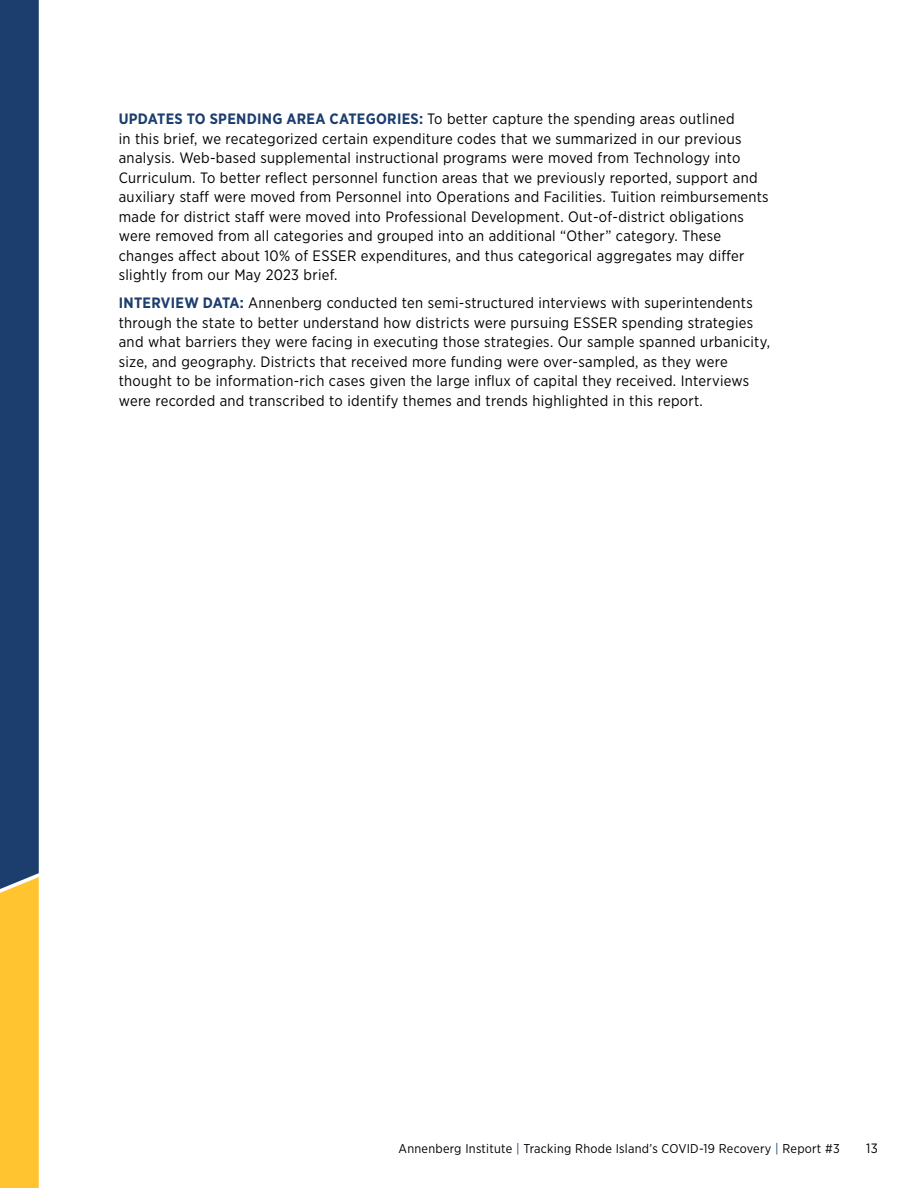
<style>
.page{position:relative;width:918px;height:1188px;background:#fff}
.page>*{position:absolute;margin:0;border:0;box-sizing:border-box;transform-origin:0 0}
.t1{font:15px/19.5px "Gotham Narrow";letter-spacing:.02em;color:#000}
.t2{font:13.5px "Gotham Narrow";color:#000}
.t3{font:12.75px "Gotham Narrow";letter-spacing:.02em;color:#000}
.s1{font-weight:700;color:#1b3e6f}
.s2{color:#1b3e6f}
</style>
<div class="page">
<svg style="left:0;top:0;width:39px;height:1188px;background:#566160"></svg>
<p class="t1" style="left:119px;top:109px;width:651px"><span class="s1">UPDATES TO SPENDING AREA CATEGORIES:</span> To better capture the spending areas outlined<br>in this brief, we recategorized certain expenditure codes that we summarized in our previous analysis. Web-based supplemental instructional programs were moved from Technology into Curriculum. To better reflect personnel function areas that we previously reported, support and auxiliary staff were moved from Personnel into Operations and Facilities. Tuition reimbursements made for district staff were moved into Professional Development. Out-of-district obligations were removed from all categories and grouped into an additional “Other” category. These changes affect about 10% of ESSER expenditures, and thus categorical aggregates may differ slightly from our May 2023 brief.</p>
<p class="t1" style="left:119px;top:293px;width:653px"><span class="s1">INTERVIEW DATA:</span> Annenberg conducted ten semi-structured interviews with superintendents through the state to better understand how districts were pursuing ESSER spending strategies and what barriers they were facing in executing those strategies. Our sample spanned urbanicity, size, and geography. Districts that received more funding were over-sampled, as they were thought to be information-rich cases given the large influx of capital they received. Interviews were recorded and transcribed to identify themes and trends highlighted in this report.</p>
<p class="t3" style="left:399px;top:1140px;width:443px">Annenberg Institute <span class="s2">|</span> Tracking Rhode Island’s COVID-19 Recovery <span class="s2">|</span> Report #3</p>
<p class="t2" style="left:866px;top:1140px;width:13px">13</p>
</div>
